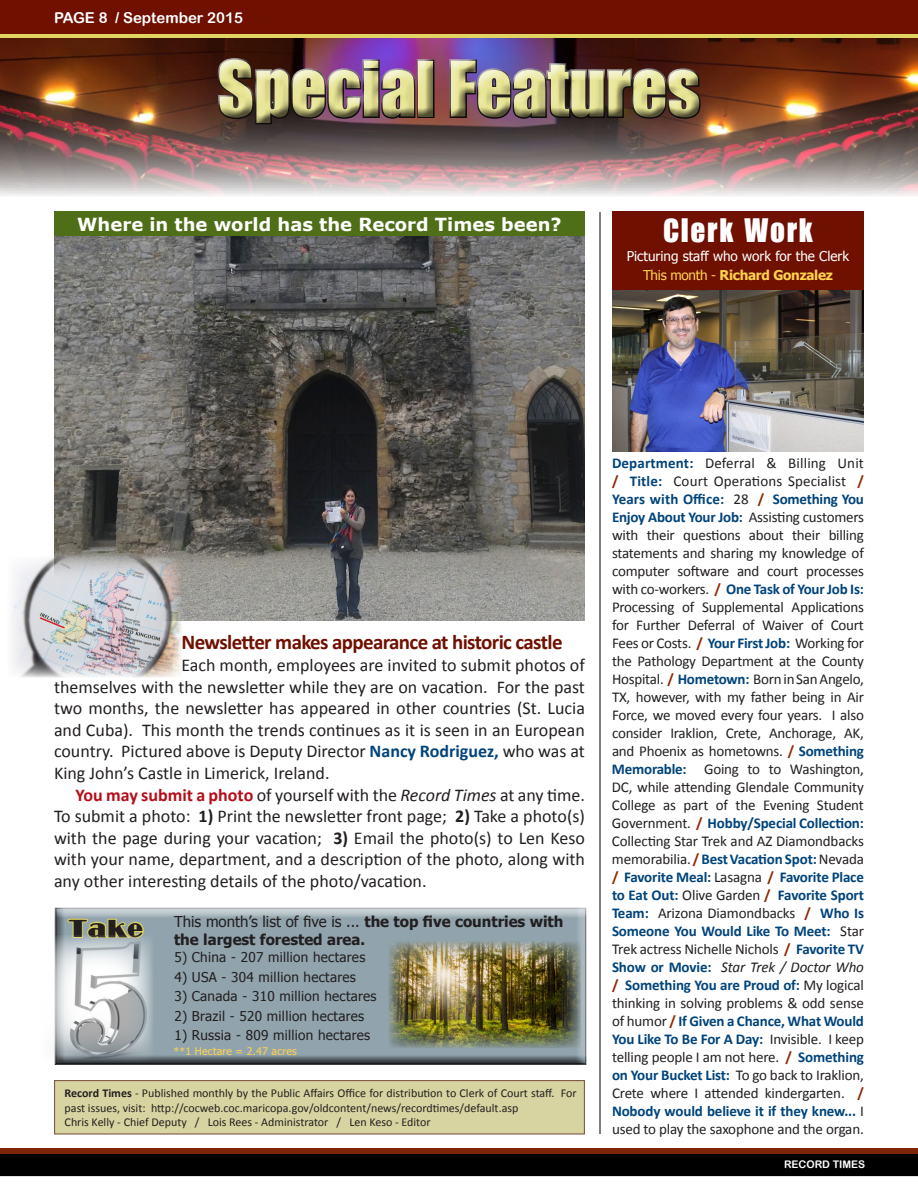
<style>
.page{position:relative;width:918px;height:1188px;background:#fff}
.page>*{position:absolute;margin:0;border:0;box-sizing:border-box;transform-origin:0 0}
.t1{font:70.5px "Impact";color:#e8e595}
.t2{font:33px "Billboard";letter-spacing:.05em;color:#fff}
.t3{font:700 25.5px "Brando";color:#231f20}
.t4{font:700 21px "Calibri";letter-spacing:-.03em;color:#6f1000}
.t5{font:18px/21.6px "Calibri";color:#231f20;text-align:justify}
.t6{font:700 18px "Verdana";color:#fff}
.t7{font:15px/18px "Calibri";letter-spacing:-.01em;color:#231f20;text-align:justify}
.t8{font:700 15px/18px "Tahoma";color:#231f20}
.t9{font:15px "Arial Rounded MT Bold";color:#fff}
.t10{font:13.5px "Tahoma";letter-spacing:.02em;color:#231f20}
.t11{font:13.5px "Tahoma";color:#fff}
.t12{font:700 13.5px "Tahoma";letter-spacing:-.02em;color:#ffd34e}
.t13{font:12px/14.4px "Calibri";color:#231f20}
.t14{font:10.5px "Tahoma";letter-spacing:.02em;color:#ffd34e}
.t15{font:10.5px "Arial Rounded MT Bold";color:#fff}
.s1{font-weight:400}
.s2{font-weight:700;color:#00447b}
.s3{font-weight:700;color:#b50e1a}
.s4{font-style:italic}
.s5{font-weight:700}
.s6{font-weight:700;color:#8e2800}
</style>
<div class="page">
<div style="left:54px;top:907px;width:537px;height:159px;background:#231f20;opacity:.75"></div>
<div style="left:612px;top:211px;width:252px;height:80px;background:#6f1000"></div>
<img style="left:0;top:38px;width:918px;height:158px">
<div style="left:207px;top:47px;width:500px;height:85px;background:#fff;opacity:.75"></div>
<div style="left:211px;top:52px;width:500px;height:84px;background:#231f20;opacity:.75"></div>
<div style="left:0;top:0;width:918px;height:35px;background:#6f1000"></div>
<hr style="left:0;top:35px;width:918px;height:3px;background:#e1d460">
<div style="left:1px;top:1154px;width:917px;height:21px;background:#000"></div>
<div style="left:0;top:1154px;width:918px;height:22px;border:2px solid #000"></div>
<div style="left:0;top:1149px;width:918px;height:5px;background:#7c2406"></div>
<hr style="left:600px;top:212px;width:1px;height:922px;background:#000">
<div style="left:54px;top:1080px;width:531px;height:55px;background:#d7d4a1;border:1px solid #825c47"></div>
<img style="left:612px;top:290px;width:252px;height:162px">
<div style="left:54px;top:211px;width:531px;height:29px;background:#4e6e17"></div>
<svg style="left:66px;top:918px;width:79px;height:17px"></svg>
<img style="left:54px;top:935px;width:99px;height:127px">
<img style="left:54px;top:237px;width:531px;height:384px">
<img style="left:389px;top:941px;width:191px;height:107px">
<img style="left:11px;top:556px;width:170px;height:122px">
<svg style="left:38px;top:616px;width:28px;height:14px"></svg>
<p class="t9" style="left:54px;top:9px;width:190px">PAGE 8 / September 2015</p>
<h1 class="t1" style="left:218px;top:34px;width:484px">Special Features</h1>
<p class="t6" style="left:77px;top:211px;width:486px">Where in the world has the Record Times been?</p>
<p class="t2" style="left:663px;top:213px;width:151px">Clerk Work</p>
<p class="t11" style="left:627px;top:247px;width:224px">Picturing staff who work for the Clerk</p>
<p class="t12" style="left:643px;top:266px;width:191px"><span class="s1">This month -</span> Richard Gonzalez</p>
<p class="t4" style="left:181px;top:629px;width:383px">Newsletter makes appearance at historic castle</p>
<p class="t5" style="left:54px;top:654px;width:533px;text-indent:127px">Each month, employees are invited to submit photos of themselves with the newsletter while they are on vacation. For the past two months, the newsletter has appeared in other countries (St. Lucia and Cuba). This month the trends continues as it is seen in an European country. Pictured above is Deputy Director <span class="s2">Nancy Rodriguez,</span> who was at King John’s Castle in Limerick, Ireland.</p>
<p class="t5" style="left:54px;top:784px;width:533px;text-indent:22px"><span class="s3">You may submit a photo</span> of yourself with the <span class="s4">Record Times</span> at any time.<br>To submit a photo: <span class="s5">1)</span> Print the newsletter front page; <span class="s5">2)</span> Take a photo(s) with the page during your vacation; <span class="s5">3)</span> Email the photo(s) to Len Keso with your name, department, and a description of the photo, along with any other interesting details of the photo/vacation.</p>
<p class="t3" style="left:69px;top:912px;width:75px">Take</p>
<p class="t8" style="left:174px;top:912px;width:391px"><span class="s1">This month’s list of five is ...</span> the top five countries with the largest forested area.</p>
<p class="t10" style="left:174px;top:949px;width:193px">5) China - 207 million hectares</p>
<p class="t10" style="left:174px;top:968px;width:183px">4) USA - 304 million hectares</p>
<p class="t10" style="left:174px;top:988px;width:204px">3) Canada - 310 million hectares</p>
<p class="t10" style="left:174px;top:1007px;width:191px">2) Brazil - 520 million hectares</p>
<p class="t10" style="left:174px;top:1027px;width:197px">1) Russia - 809 million hectares</p>
<p class="t14" style="left:174px;top:1044px;width:125px">**1 Hectare = 2.47 acres</p>
<p class="t13" style="left:65px;top:1086px;width:514px"><span class="s5">Record Times</span> - Published monthly by the Public Affairs Office for distribution to Clerk of Court staff. For past issues, visit: http://cocweb.coc.maricopa.gov/oldcontent/news/recordtimes/default.asp</p>
<p class="t13" style="left:65px;top:1115px;width:368px">Chris Kelly - Chief Deputy / Lois Rees - Administrator / Len Keso - Editor</p>
<p class="t7" style="left:612px;top:454px;width:254px"><span class="s2">Department:</span> Deferral &amp; Billing Unit <span class="s6">/</span> <span class="s2">Title:</span> Court Operations Specialist <span class="s6">/ </span><span class="s2">Years with Office:</span> 28 <span class="s6">/</span> <span class="s2">Something You Enjoy About Your Job:</span> Assisting customers with their questions about their billing statements and sharing my knowledge of computer software and court processes with co-workers. <span class="s6">/</span> <span class="s2">One Task of Your Job Is:<br></span>Processing of Supplemental Applications for Further Deferral of Waiver of Court Fees or Costs. <span class="s6">/</span> <span class="s2">Your First Job:</span> Working for the Pathology Department at the County Hospital. <span class="s6">/</span> <span class="s2">Hometown:</span> Born in San Angelo, TX, however, with my father being in Air Force, we moved every four years. I also consider Iraklion, Crete, Anchorage, AK, and Phoenix as hometowns. <span class="s6">/</span> <span class="s2">Something Memorable:</span> Going to to Washington, DC, while attending Glendale Community College as part of the Evening Student Government. <span class="s6">/</span> <span class="s2">Hobby/Special Collection:<br></span>Collecting Star Trek and AZ Diamondbacks memorabilia. <span class="s6">/</span><span class="s2">Best Vacation Spot:</span> Nevada <span class="s6">/</span> <span class="s2">Favorite Meal:</span> Lasagna <span class="s6">/</span> <span class="s2">Favorite Place to Eat Out:</span> Olive Garden <span class="s6">/</span> <span class="s2">Favorite Sport Team:</span> Arizona Diamondbacks <span class="s6">/</span> <span class="s2">Who Is Someone You Would Like To Meet:</span> Star Trek actress Nichelle Nichols <span class="s6">/</span> <span class="s2">Favorite TV Show or Movie:</span> <span class="s4">Star Trek / Doctor Who </span><span class="s6">/</span> <span class="s2">Something You are Proud of:</span> My logical thinking in solving problems &amp; odd sense of humor <span class="s6">/</span> <span class="s2">If Given a Chance, What Would You Like To Be For A Day:</span> Invisible. I keep telling people I am not here. <span class="s6">/</span> <span class="s2">Something on Your Bucket List:</span> To go back to Iraklion, Crete where I attended kindergarten. <span class="s6">/ </span><span class="s2">Nobody would believe it if they knew...</span> I used to play the saxophone and the organ.</p>
<p class="t15" style="left:784px;top:1159px;width:83px">RECORD TIMES</p>
</div>
